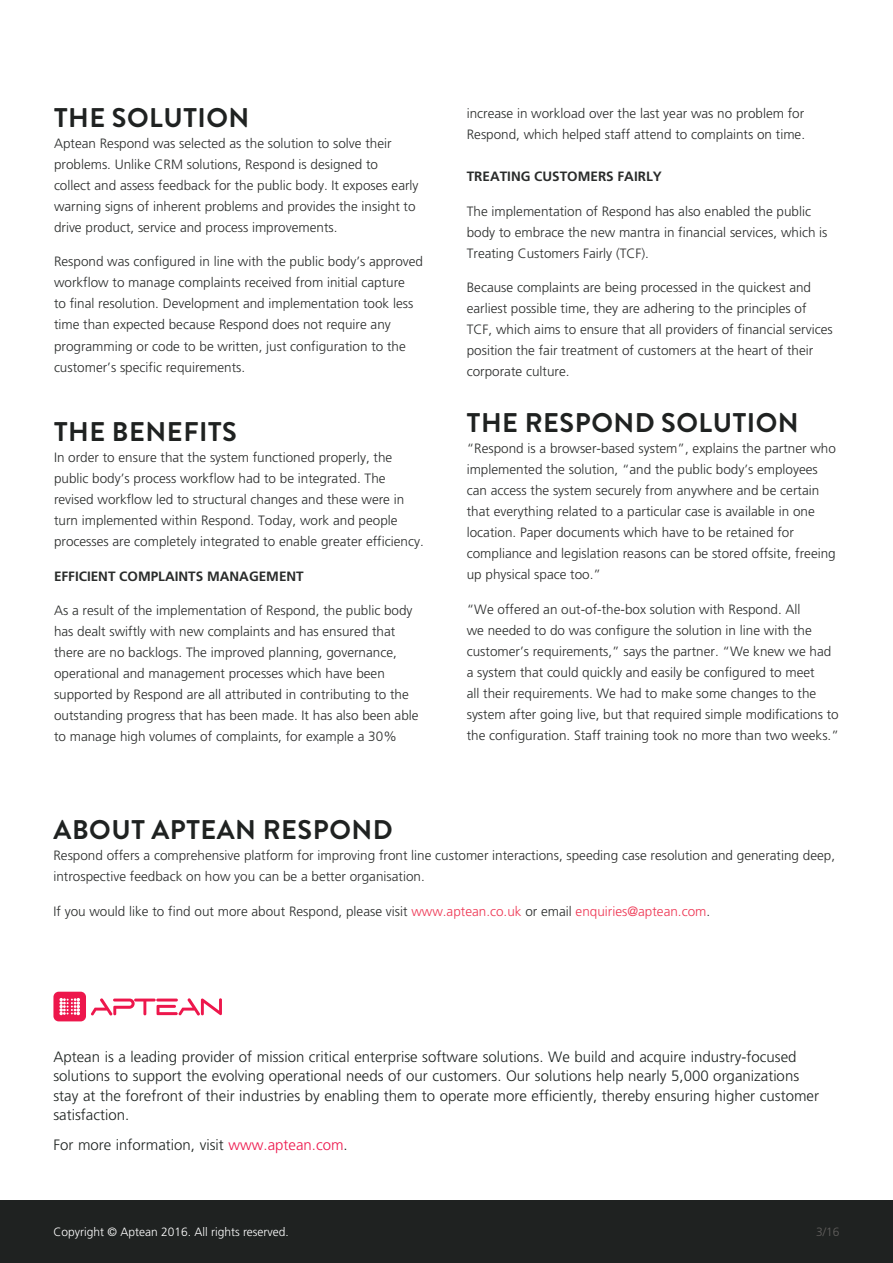
<style>
.page{position:relative;width:893px;height:1263px;background:#fff}
.page>*{position:absolute;margin:0;border:0;box-sizing:border-box;transform-origin:0 0}
.t1{font:700 27px "Brandon Grotesque";letter-spacing:.02em;color:#1f2221}
.t2{font:300 15px/19.5px "Frutiger LT Std";color:#1e2321}
.t3{font:300 13.5px/21px "Frutiger LT Std";color:#2a2c2b}
.t4{font:700 13.5px "Frutiger LT Std";color:#2a2c2b}
.t5{font:300 12px "Frutiger LT Std";color:#fff}
.t6{font:300 12px "Frutiger LT Std";color:#615f5d}
.s1{color:#ee3754}
.s2{color:#ed174c}
</style>
<div class="page">
<div style="left:0;top:1200px;width:893px;height:63px;background:#1f2221"></div>
<div style="left:53px;top:992px;width:33px;height:29px;background:#ed174c;border-radius:5px"></div>
<svg style="left:59px;top:998px;width:21px;height:17px"></svg>
<svg style="left:91px;top:998px;width:131px;height:17px"></svg>
<h1 class="t1" style="left:54px;top:99px;width:197px">THE SOLUTION</h1>
<p class="t3" style="left:54px;top:133px;width:366px">Aptean Respond was selected as the solution to solve their problems. Unlike CRM solutions, Respond is designed to<br>collect and assess feedback for the public body. It exposes early warning signs of inherent problems and provides the insight to drive product, service and process improvements.</p>
<p class="t3" style="left:54px;top:251px;width:371px">Respond was configured in line with the public body’s approved workflow to manage complaints received from initial capture<br>to final resolution. Development and implementation took less time than expected because Respond does not require any programming or code to be written, just configuration to the customer’s specific requirements.</p>
<h1 class="t1" style="left:54px;top:413px;width:184px">THE BENEFITS</h1>
<p class="t3" style="left:54px;top:447px;width:371px">In order to ensure that the system functioned properly, the public body’s process workflow had to be integrated. The revised workflow led to structural changes and these were in turn implemented within Respond. Today, work and people processes are completely integrated to enable greater efficiency.</p>
<p class="t4" style="left:54px;top:568px;width:251px">EFFICIENT COMPLAINTS MANAGEMENT</p>
<p class="t3" style="left:54px;top:600px;width:366px">As a result of the implementation of Respond, the public body has dealt swiftly with new complaints and has ensured that there are no backlogs. The improved planning, governance, operational and management processes which have been supported by Respond are all attributed in contributing to the outstanding progress that has been made. It has also been able to manage high volumes of complaints, for example a 30%</p>
<p class="t3" style="left:467px;top:103px;width:340px">increase in workload over the last year was no problem for<br>Respond, which helped staff attend to complaints on time.</p>
<p class="t4" style="left:467px;top:169px;width:197px">TREATING CUSTOMERS FAIRLY</p>
<p class="t3" style="left:467px;top:201px;width:362px">The implementation of Respond has also enabled the public body to embrace the new mantra in financial services, which is<br>Treating Customers Fairly (TCF).</p>
<p class="t3" style="left:467px;top:277px;width:368px">Because complaints are being processed in the quickest and earliest possible time, they are adhering to the principles of TCF, which aims to ensure that all providers of financial services position the fair treatment of customers at the heart of their corporate culture.</p>
<h1 class="t1" style="left:467px;top:404px;width:333px">THE RESPOND SOLUTION</h1>
<p class="t3" style="left:467px;top:438px;width:371px">“Respond is a browser-based system”, explains the partner who implemented the solution, “and the public body’s employees can access the system securely from anywhere and be certain that everything related to a particular case is available in one location. Paper documents which have to be retained for compliance and legislation reasons can be stored offsite, freeing up physical space too.”</p>
<p class="t3" style="left:467px;top:599px;width:374px">“We offered an out-of-the-box solution with Respond. All<br>we needed to do was configure the solution in line with the customer’s requirements,” says the partner. “We knew we had a system that could quickly and easily be configured to meet<br>all their requirements. We had to make some changes to the system after going live, but that required simple modifications to the configuration. Staff training took no more than two weeks.”</p>
<h1 class="t1" style="left:54px;top:811px;width:341px">ABOUT APTEAN RESPOND</h1>
<p class="t3" style="left:53px;top:845px;width:783px">Respond offers a comprehensive platform for improving front line customer interactions, speeding case resolution and generating deep, introspective feedback on how you can be a better organisation.</p>
<p class="t3" style="left:53px;top:901px;width:658px">If you would like to find out more about Respond, please visit <span class="s1">www.aptean.co.uk</span> or email <span class="s1">enquiries@aptean.com</span>.</p>
<p class="t2" style="left:53px;top:1047px;width:767px">Aptean is a leading provider of mission critical enterprise software solutions. We build and acquire industry-focused solutions to support the evolving operational needs of our customers. Our solutions help nearly 5,000 organizations stay at the forefront of their industries by enabling them to operate more efficiently, thereby ensuring higher customer satisfaction.</p>
<p class="t2" style="left:53px;top:1135px;width:296px">For more information, visit <span class="s2">www.aptean.com</span>.</p>
<p class="t5" style="left:53px;top:1225px;width:237px">Copyright © Aptean 2016. All rights reserved.</p>
<p class="t6" style="left:816px;top:1225px;width:25px">3/16</p>
</div>
